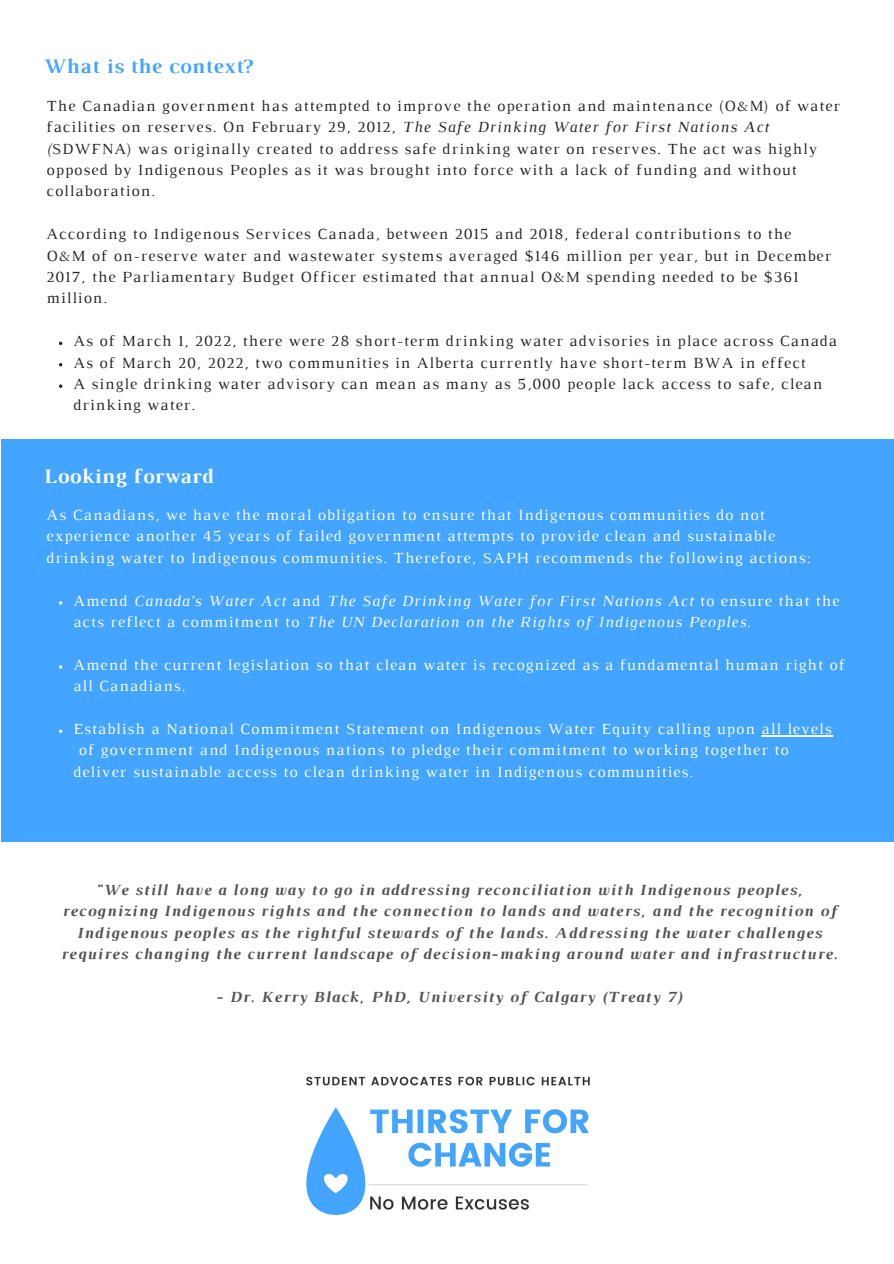
<style>
.page{position:relative;width:894px;height:1264px;background:#fff}
.page>*{position:absolute;margin:0;border:0;box-sizing:border-box;transform-origin:0 0}
.t1{font:700 21px "Luthier";letter-spacing:.03em;color:#43a5ff}
.t2{font:700 21px "Luthier";letter-spacing:.03em;color:#fff}
.t3{font:15.75px/21.5px "Luthier";letter-spacing:.07em;color:#222}
.t4{font:15.75px/21.5px "Luthier";letter-spacing:.07em;color:#fff}
.t5{font:italic 700 15.75px/21.5px "Luthier";letter-spacing:.07em;color:#545454;text-align:center}
.t6{font:italic 15.75px/21.5px "Luthier";letter-spacing:.07em;color:#fff}
.s1{font-style:italic}
.s2{font-style:normal}
</style>
<div class="page">
<img style="left:306px;top:1076px;width:284px;height:139px">
<svg style="left:59px;top:341px;width:3px;height:4px"></svg>
<svg style="left:59px;top:384px;width:3px;height:4px"></svg>
<div style="left:1px;top:439px;width:892px;height:402px;background:#43a5ff"></div>
<svg style="left:59px;top:729px;width:3px;height:4px"></svg>
<hr style="left:761px;top:735px;width:71px;height:1px;background:#fff">
<p class="t1" style="left:44px;top:59px;width:210px">What is the context?</p>
<p class="t3" style="left:47px;top:96px;width:794px">The Canadian government has attempted to improve the operation and maintenance (O&amp;M) of water facilities on reserves. On February 29, 2012, <span class="s1">The Safe Drinking Water for First Nations Act (</span>SDWFNA) was originally created to address safe drinking water on reserves. The act was highly opposed by Indigenous Peoples as it was brought into force with a lack of funding and without collaboration.</p>
<p class="t3" style="left:47px;top:224px;width:746px">According to Indigenous Services Canada, between 2015 and 2018, federal contributions to the</p>
<p class="t3" style="left:47px;top:246px;width:786px">O&amp;M of on-reserve water and wastewater systems averaged $146 million per year, but in December<br>2017, the Parliamentary Budget Officer estimated that annual O&amp;M spending needed to be $361 million.</p>
<p class="t3" style="left:73px;top:331px;width:765px">As of March 1, 2022, there were 28 short-term drinking water advisories in place across Canada</p>
<p class="t3" style="left:73px;top:353px;width:733px">As of March 20, 2022, two communities in Alberta currently have short-term BWA in effect</p>
<p class="t3" style="left:73px;top:374px;width:750px">A single drinking water advisory can mean as many as 5,000 people lack access to safe, clean drinking water.</p>
<p class="t2" style="left:44px;top:468px;width:171px">Looking forward</p>
<p class="t4" style="left:47px;top:505px;width:765px">As Canadians, we have the moral obligation to ensure that Indigenous communities do not experience another 45 years of failed government attempts to provide clean and sustainable drinking water to Indigenous communities. Therefore, SAPH recommends the following actions:</p>
<p class="t6" style="left:73px;top:591px;width:767px"><span class="s2">Amend</span> Canada’s Water Act <span class="s2">and</span> The Safe Drinking Water for First Nations Act <span class="s2">to ensure that the acts reflect a commitment to</span> The UN Declaration on the Rights of Indigenous Peoples<span class="s2">.</span></p>
<p class="t4" style="left:73px;top:655px;width:772px">Amend the current legislation so that clean water is recognized as a fundamental human right of all Canadians.</p>
<p class="t4" style="left:73px;top:719px;width:759px">Establish a National Commitment Statement on Indigenous Water Equity calling upon all levels</p>
<p class="t4" style="left:79px;top:740px;width:711px">of government and Indigenous nations to pledge their commitment to working together to</p>
<p class="t4" style="left:73px;top:762px;width:621px">deliver sustainable access to clean drinking water in Indigenous communities.</p>
<p class="t5" style="left:60px;top:880px;width:778px">"We still have a long way to go in addressing reconciliation with Indigenous peoples, recognizing Indigenous rights and the connection to lands and waters, and the recognition of Indigenous peoples as the rightful stewards of the lands. Addressing the water challenges requires changing the current landscape of decision-making around water and infrastructure.</p>
<p class="t5" style="left:216px;top:987px;width:467px">- Dr. Kerry Black, PhD, University of Calgary (Treaty 7)</p>
</div>
